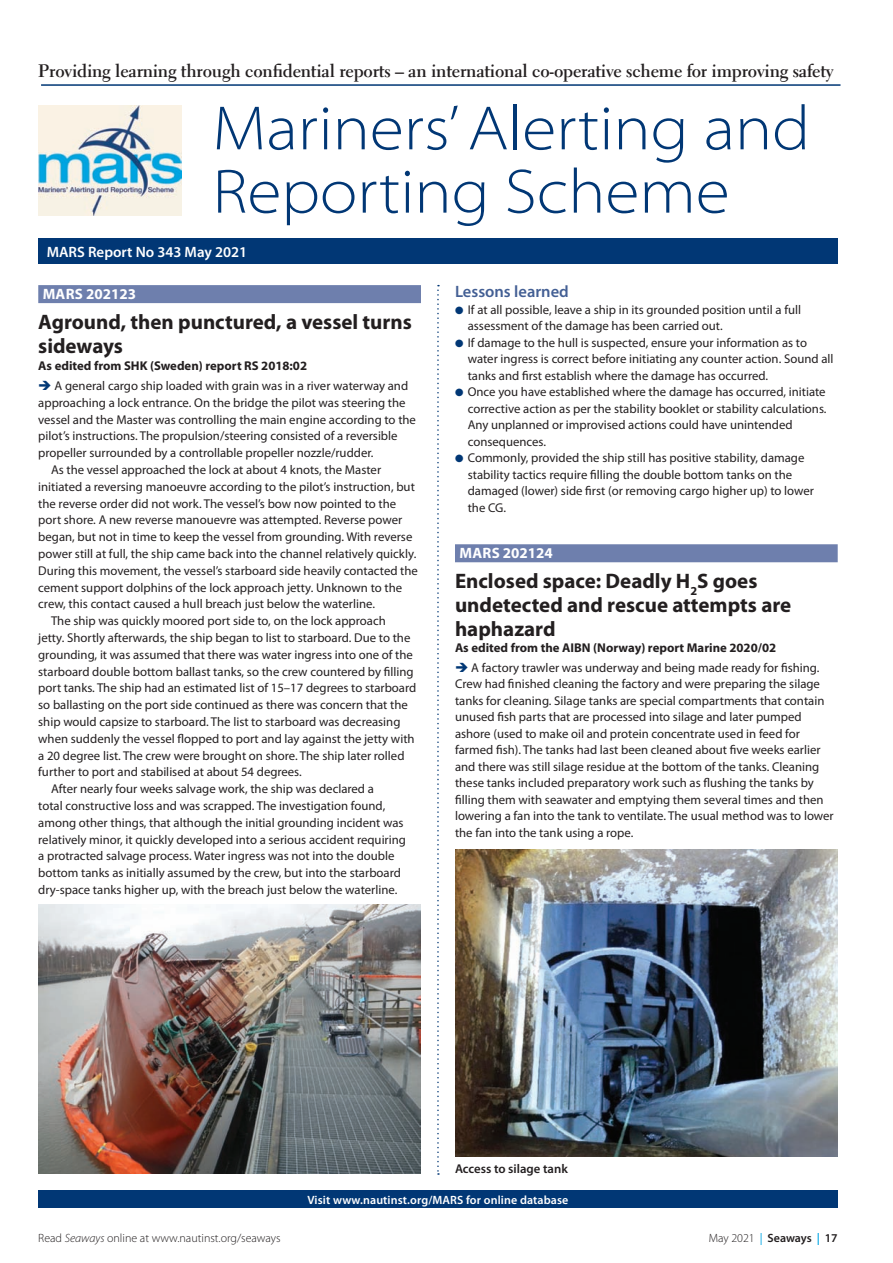
<style>
.page{position:relative;width:893px;height:1263px;background:#fff}
.page>*{position:absolute;margin:0;border:0;box-sizing:border-box;transform-origin:0 0}
.t1{font:300 semi-expanded 63px/63.3px "Myriad Pro";color:#013775}
.t2{font:700 21px/24px "Myriad Pro";color:#231f20}
.t3{font:700 18px "Electra LT Std";letter-spacing:-.01em;color:#231f20}
.t4{font:600 16.5px "Myriad Pro";color:#435f94}
.t5{font:600 15px "Myriad Pro";color:#fff}
.t6{font:700 15px "Myriad Pro";color:#fff}
.t7{font:12.75px/16.5px "Myriad Pro";color:#231f20}
.t8{font:700 12.75px "Myriad Pro";color:#231f20}
.t9{font:600 12.75px "Myriad Pro";color:#231f20}
.t10{font:300 12px "Myriad Pro";color:#231f20}
.t11{font:600 12px "Myriad Pro";letter-spacing:.01em;color:#fff}
.t12{font:600 12px "Myriad Pro";letter-spacing:-.005em;color:#231f20}
.s1{color:#013775}
.s2{font-style:italic}
.s3{font-weight:300}
.s4{font-weight:400;color:#00a5e3}
.s5{color:#00a5e3}
</style>
<div class="page">
<hr style="left:0;top:0;width:1px;height:1263px;background:#f9f2e4">
<hr style="left:41px;top:84px;width:799px;height:2px;background:#013775">
<img style="left:38px;top:105px;width:144px;height:110px">
<div style="left:38px;top:238px;width:800px;height:26px;background:#013775"></div>
<svg style="left:437px;top:285px;width:2px;height:890px"></svg>
<div style="left:455px;top:544px;width:383px;height:18px;background:#6e7fad"></div>
<div style="left:38px;top:1191px;width:800px;height:17px;background:#013775"></div>
<img style="left:38px;top:905px;width:383px;height:269px">
<div style="left:38px;top:285px;width:383px;height:18px;background:#6e7fad"></div>
<img style="left:455px;top:849px;width:382px;height:308px">
<h3 class="t3" style="left:38px;top:59px;width:797px">Providing learning through confidential reports – an international co-operative scheme for improving safety</h3>
<h1 class="t1" style="left:213px;top:97px;width:599px">Mariners’ Alerting and<br>Reporting Scheme</h1>
<p class="t5" style="left:47px;top:242px;width:202px">MARS Report No 343 May 2021</p>
<p class="t4" style="left:455px;top:281px;width:115px">Lessons learned</p>
<p class="t7" style="left:468px;top:301px;width:335px;text-indent:-13px"><span class="s1">●</span> If at all possible, leave a ship in its grounded position until a full assessment of the damage has been carried out.</p>
<p class="t7" style="left:468px;top:334px;width:367px;text-indent:-13px"><span class="s1">●</span> If damage to the hull is suspected, ensure your information as to water ingress is correct before initiating any counter action. Sound all tanks and first establish where the damage has occurred.</p>
<p class="t7" style="left:468px;top:384px;width:360px;text-indent:-13px"><span class="s1">●</span> Once you have established where the damage has occurred, initiate corrective action as per the stability booklet or stability calculations.<br>Any unplanned or improvised actions could have unintended consequences.</p>
<p class="t7" style="left:468px;top:450px;width:348px;text-indent:-13px"><span class="s1">●</span> Commonly, provided the ship still has positive stability, damage stability tactics require filling the double bottom tanks on the damaged (lower) side first (or removing cargo higher up) to lower the CG.</p>
<p class="t6" style="left:459px;top:543px;width:95px">MARS 202124</p>
<h2 class="t2" style="left:455px;top:568px;width:338px">Enclosed space: Deadly H<sub>2</sub>S goes undetected and rescue attempts are haphazard</h2>
<p class="t8" style="left:455px;top:640px;width:323px">As edited from the AIBN (Norway) report Marine 2020/02</p>
<p class="t7" style="left:455px;top:659px;width:380px"><span class="s1">➔</span> A factory trawler was underway and being made ready for fishing.<br>Crew had finished cleaning the factory and were preparing the silage tanks for cleaning. Silage tanks are special compartments that contain unused fish parts that are processed into silage and later pumped ashore (used to make oil and protein concentrate used in feed for farmed fish). The tanks had last been cleaned about five weeks earlier and there was still silage residue at the bottom of the tanks. Cleaning these tanks included preparatory work such as flushing the tanks by filling them with seawater and emptying them several times and then lowering a fan into the tank to ventilate. The usual method was to lower the fan into the tank using a rope.</p>
<p class="t6" style="left:43px;top:284px;width:95px">MARS 202123</p>
<h2 class="t2" style="left:38px;top:309px;width:375px">Aground, then punctured, a vessel turns sideways</h2>
<p class="t8" style="left:38px;top:357px;width:270px">As edited from SHK (Sweden) report RS 2018:02</p>
<p class="t7" style="left:38px;top:377px;width:371px"><span class="s1">➔</span> A general cargo ship loaded with grain was in a river waterway and</p>
<p class="t7" style="left:38px;top:394px;width:369px">approaching a lock entrance. On the bridge the pilot was steering the</p>
<p class="t7" style="left:38px;top:411px;width:379px">vessel and the Master was controlling the main engine according to the</p>
<p class="t7" style="left:38px;top:428px;width:361px">pilot’s instructions. The propulsion/steering consisted of a reversible</p>
<p class="t7" style="left:38px;top:444px;width:337px">propeller surrounded by a controllable propeller nozzle/rudder.</p>
<p class="t7" style="left:51px;top:461px;width:332px">As the vessel approached the lock at about 4 knots, the Master</p>
<p class="t7" style="left:38px;top:478px;width:378px">initiated a reversing manoeuvre according to the pilot’s instruction, but</p>
<p class="t7" style="left:38px;top:495px;width:359px">the reverse order did not work. The vessel’s bow now pointed to the</p>
<p class="t7" style="left:38px;top:512px;width:365px">port shore. A new reverse manouevre was attempted. Reverse power</p>
<p class="t7" style="left:38px;top:528px;width:376px">began, but not in time to keep the vessel from grounding. With reverse</p>
<p class="t7" style="left:38px;top:545px;width:380px">power still at full, the ship came back into the channel relatively quickly.</p>
<p class="t7" style="left:38px;top:562px;width:381px">During this movement, the vessel’s starboard side heavily contacted the</p>
<p class="t7" style="left:38px;top:579px;width:365px">cement support dolphins of the lock approach jetty. Unknown to the</p>
<p class="t7" style="left:38px;top:596px;width:338px">crew, this contact caused a hull breach just below the waterline.</p>
<p class="t7" style="left:51px;top:612px;width:336px">The ship was quickly moored port side to, on the lock approach</p>
<p class="t7" style="left:38px;top:629px;width:374px">jetty. Shortly afterwards, the ship began to list to starboard. Due to the</p>
<p class="t7" style="left:38px;top:646px;width:376px">grounding, it was assumed that there was water ingress into one of the</p>
<p class="t7" style="left:38px;top:663px;width:377px">starboard double bottom ballast tanks, so the crew countered by filling</p>
<p class="t7" style="left:38px;top:680px;width:380px">port tanks. The ship had an estimated list of 15–17 degrees to starboard</p>
<p class="t7" style="left:38px;top:696px;width:371px">so ballasting on the port side continued as there was concern that the</p>
<p class="t7" style="left:38px;top:713px;width:364px">ship would capsize to starboard. The list to starboard was decreasing</p>
<p class="t7" style="left:38px;top:730px;width:378px">when suddenly the vessel flopped to port and lay against the jetty with</p>
<p class="t7" style="left:38px;top:747px;width:368px">a 20 degree list. The crew were brought on shore. The ship later rolled</p>
<p class="t7" style="left:38px;top:764px;width:265px">further to port and stabilised at about 54 degrees.</p>
<p class="t7" style="left:51px;top:780px;width:324px">After nearly four weeks salvage work, the ship was declared a</p>
<p class="t7" style="left:38px;top:797px;width:349px">total constructive loss and was scrapped. The investigation found,</p>
<p class="t7" style="left:38px;top:814px;width:367px">among other things, that although the initial grounding incident was</p>
<p class="t7" style="left:38px;top:831px;width:369px">relatively minor, it quickly developed into a serious accident requiring</p>
<p class="t7" style="left:38px;top:848px;width:358px">a protracted salvage process. Water ingress was not into the double</p>
<p class="t7" style="left:38px;top:864px;width:364px">bottom tanks as initially assumed by the crew, but into the starboard</p>
<p class="t7" style="left:38px;top:881px;width:361px">dry-space tanks higher up, with the breach just below the waterline.</p>
<p class="t9" style="left:455px;top:1161px;width:114px">Access to silage tank</p>
<p class="t11" style="left:307px;top:1192px;width:262px">Visit www.nautinst.org/MARS for online database</p>
<p class="t10" style="left:38px;top:1231px;width:244px">Read <span class="s2">Seaways</span> online at www.nautinst.org/seaways</p>
<p class="t12" style="left:709px;top:1230px;width:130px"><span class="s3">May 2021</span> <span class="s4">|</span> Seaways <span class="s5">|</span> 17</p>
</div>
